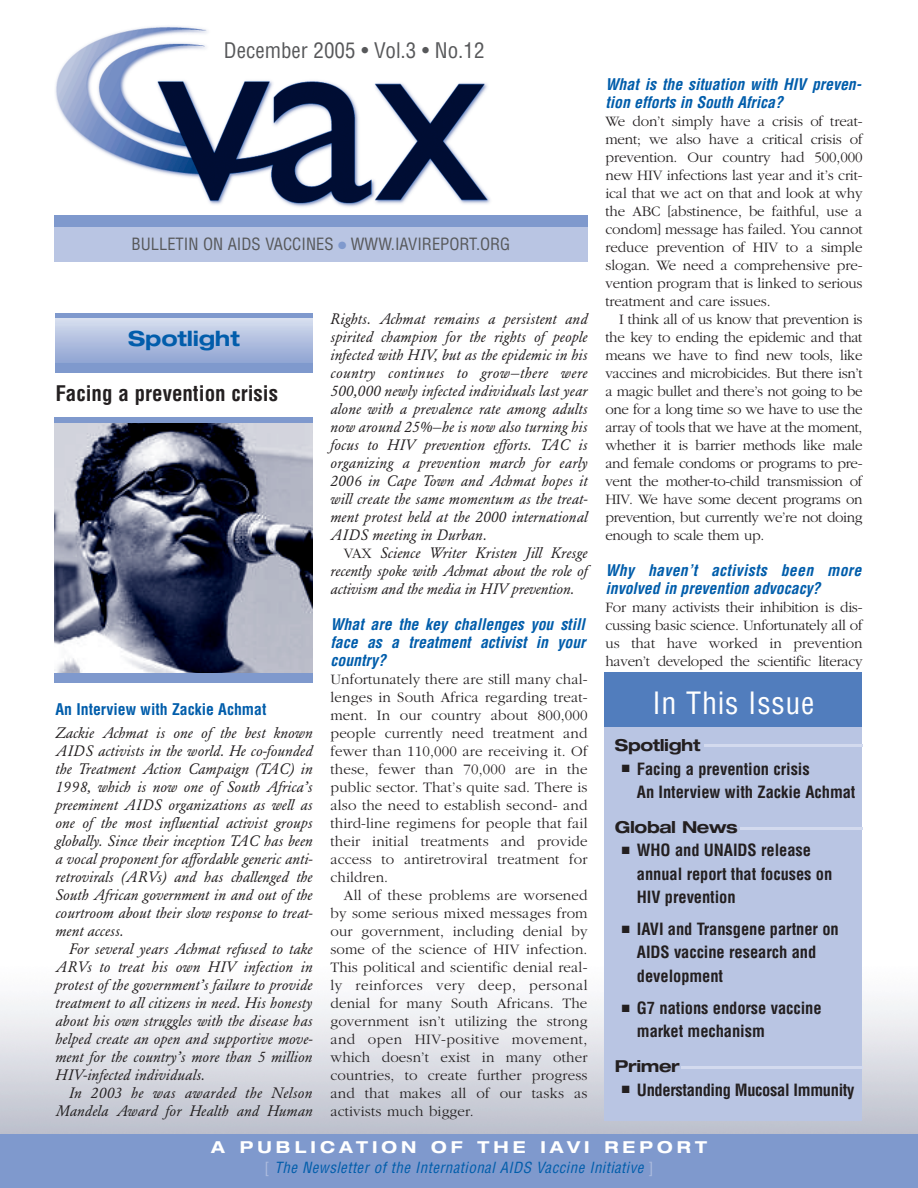
<style>
.page{position:relative;width:918px;height:1188px;background:#fff}
.page>*{position:absolute;margin:0;border:0;box-sizing:border-box;transform-origin:0 0}
.t1{font:condensed 30px "Helvetica";letter-spacing:.025em;color:#fff}
.t2{font:condensed 21px "Helvetica";color:#57585a}
.t3{font:700 condensed 21px "Helvetica";color:#231f20}
.t4{font:700 expanded 21px "Helvetica Neue";letter-spacing:-.01em;color:#015dab}
.t5{font:700 condensed 16.5px/23.2px "Helvetica";letter-spacing:-.005em;color:#231f20}
.t6{font:condensed 16.5px "Helvetica";color:#57585a}
.t7{font:700 expanded 16.5px "Helvetica Neue";letter-spacing:.245em;color:#fff}
.t8{font:700 expanded 16.5px "Helvetica Neue";letter-spacing:-.025em;color:#231f20}
.t9{font:italic 700 condensed 15.75px/18px "Helvetica";color:#015dab}
.t10{font:700 condensed 15.75px "Helvetica";color:#015dab}
.t11{font:300 15px/18px "Garamond";letter-spacing:-.01em;color:#231f20;text-align:justify}
.t12{font:italic 15px/18px "Garamond BE";letter-spacing:.015em;color:#231f20;text-align:justify}
.t13{font:italic condensed 15px "Helvetica";letter-spacing:.03em;color:#015dab}
.s1{color:#7f99cd}
.s2{font-family:"Garamond";font-weight:300;font-style:normal}
.s3{font-style:normal;color:#adbcde}
</style>
<div class="page">
<div style="left:0;top:1134px;width:918px;height:54px;background:#7f99cd"></div>
<div style="left:604px;top:698px;width:258px;height:423px;background:#b9c5e3"></div>
<div style="left:604px;top:672px;width:258px;height:54px;background:#517dbd"></div>
<hr style="left:704px;top:744px;width:158px;height:3px;background:#d3daee">
<hr style="left:740px;top:827px;width:122px;height:3px;background:#d3daee">
<hr style="left:681px;top:1066px;width:182px;height:3px;background:#d3daee">
<div style="left:54px;top:417px;width:259px;height:265px;background:#7f99cd"></div>
<img style="left:54px;top:424px;width:259px;height:248px">
<img style="left:55px;top:26px;width:435px;height:181px">
<div style="left:54px;top:215px;width:534px;height:47px;background:#b9c5e3"></div>
<div style="left:54px;top:215px;width:534px;height:12px;background:#7f99cd"></div>
<div style="left:55px;top:314px;width:258px;height:59px;background:#7f99cd"></div>
<hr style="left:55px;top:319px;width:258px;height:1px;background:#f9fafc">
<hr style="left:55px;top:320px;width:258px;height:1px;background:#f6f7fb">
<hr style="left:55px;top:321px;width:258px;height:2px;background:#f3f5fa">
<hr style="left:55px;top:323px;width:258px;height:1px;background:#eef1f8">
<hr style="left:55px;top:324px;width:258px;height:1px;background:#ecf0f8">
<hr style="left:55px;top:325px;width:258px;height:1px;background:#eaedf7">
<hr style="left:55px;top:326px;width:258px;height:2px;background:#e6eaf5">
<hr style="left:55px;top:328px;width:258px;height:1px;background:#e1e6f3">
<hr style="left:55px;top:329px;width:258px;height:1px;background:#dfe4f2">
<hr style="left:55px;top:330px;width:258px;height:1px;background:#dce2f1">
<hr style="left:55px;top:331px;width:258px;height:1px;background:#dae1f1">
<hr style="left:55px;top:332px;width:258px;height:2px;background:#d7def0">
<hr style="left:55px;top:334px;width:258px;height:1px;background:#d3daee">
<hr style="left:55px;top:335px;width:258px;height:1px;background:#d1d8ec">
<hr style="left:55px;top:336px;width:258px;height:1px;background:#cfd7ec">
<hr style="left:55px;top:337px;width:258px;height:2px;background:#ccd4eb">
<hr style="left:55px;top:339px;width:258px;height:1px;background:#c8d1e9">
<hr style="left:55px;top:340px;width:258px;height:1px;background:#c6cfe8">
<hr style="left:55px;top:341px;width:258px;height:1px;background:#c4cee7">
<hr style="left:55px;top:342px;width:258px;height:2px;background:#c1cbe6">
<hr style="left:55px;top:344px;width:258px;height:1px;background:#bdc8e4">
<hr style="left:55px;top:345px;width:258px;height:1px;background:#bbc6e4">
<hr style="left:55px;top:346px;width:258px;height:1px;background:#b9c5e3">
<hr style="left:55px;top:347px;width:258px;height:1px;background:#b7c3e2">
<hr style="left:55px;top:348px;width:258px;height:2px;background:#b4c1e1">
<hr style="left:55px;top:350px;width:258px;height:1px;background:#b0bedf">
<hr style="left:55px;top:351px;width:258px;height:1px;background:#aebddf">
<hr style="left:55px;top:352px;width:258px;height:1px;background:#adbbde">
<hr style="left:55px;top:353px;width:258px;height:2px;background:#a9b8dd">
<hr style="left:55px;top:355px;width:258px;height:1px;background:#a6b6dc">
<hr style="left:55px;top:356px;width:258px;height:1px;background:#a4b4db">
<hr style="left:55px;top:357px;width:258px;height:1px;background:#a2b3da">
<hr style="left:55px;top:358px;width:258px;height:2px;background:#a0b1d9">
<hr style="left:55px;top:360px;width:258px;height:1px;background:#9caed8">
<hr style="left:55px;top:361px;width:258px;height:1px;background:#9aadd7">
<hr style="left:55px;top:362px;width:258px;height:1px;background:#98acd7">
<hr style="left:55px;top:363px;width:258px;height:1px;background:#97abd6">
<h2 class="t2" style="left:224px;top:42px;width:262px">December 2005 • Vol.3 • No.12</h2>
<p class="t6" style="left:132px;top:238px;width:380px">BULLETIN ON AIDS VACCINES <span class="s1">●</span> WWW.IAVIREPORT.ORG</p>
<h2 class="t4" style="left:128px;top:331px;width:113px">Spotlight</h2>
<h2 class="t3" style="left:56px;top:385px;width:224px">Facing a prevention crisis</h2>
<p class="t10" style="left:56px;top:703px;width:212px">An Interview with Zackie Achmat</p>
<p class="t12" style="left:56px;top:725px;width:259px">Zackie Achmat is one of the best known AIDS activists in the world. He co-founded the Treatment Action Campaign (TAC) in 1998, which is now one of South Africa’s preeminent AIDS organizations as well as one of the most influential activist groups globally. Since their inception TAC has been a vocal proponent for affordable generic anti&shy;retrovirals (ARVs) and has challenged the South African government in and out of the courtroom about their slow response to treat&shy;ment access.</p>
<p class="t12" style="left:56px;top:941px;width:259px;text-indent:14px">For several years Achmat refused to take ARVs to treat his own HIV infection in protest of the government’s failure to provide treatment to all citizens in need. His honesty about his own struggles with the disease has helped create an open and supportive move&shy;ment for the country’s more than 5 million HIV-infected individuals.</p>
<p class="t12" style="left:56px;top:1085px;width:259px;text-align:right">In 2003 he was awarded the Nelson<br>Mandela Award for Health and Human</p>
<p class="t12" style="left:330px;top:311px;width:259px">Rights. Achmat remains a persistent and spirited champion for the rights of people infected with HIV, but as the epidemic in his country continues to grow—there were 500,000 newly infected individuals last year alone with a prevalence rate among adults now around 25%—he is now also turning his focus to HIV prevention efforts. TAC is organizing a prevention march for early 2006 in Cape Town and Achmat hopes it will create the same momentum as the treat&shy;ment protest held at the 2000 international AIDS meeting in Durban.</p>
<p class="t12" style="left:330px;top:545px;width:259px;text-indent:14px"><span class="s2">VAX</span> Science Writer Kristen Jill Kresge recently spoke with Achmat about the role of activism and the media in HIV prevention.</p>
<p class="t9" style="left:330px;top:617px;width:256px;text-align:justify">What are the key challenges you still face as a treatment activist in your country?</p>
<p class="t11" style="left:330px;top:670px;width:259px">Unfortunately there are still many chal&shy;lenges in South Africa regarding treat&shy;ment. In our country about 800,000 people currently need treatment and fewer than 110,000 are receiving it. Of these, fewer than 70,000 are in the public sector. That’s quite sad. There is also the need to establish second- and third-line regimens for people that fail their initial treatments and provide access to antiretroviral treatment for children.</p>
<p class="t11" style="left:330px;top:886px;width:259px;text-indent:14px">All of these problems are worsened by some serious mixed messages from our government, including denial by some of the science of HIV infection.<br>This political and scientific denial real&shy;ly reinforces very deep, personal denial for many South Africans. The government isn’t utilizing the strong and open HIV-positive movement, which doesn’t exist in many other countries, to create further progress and that makes all of our tasks as activists much bigger.</p>
<p class="t9" style="left:606px;top:77px;width:258px">What is the situation with HIV preven&shy;tion efforts in South Africa?</p>
<p class="t11" style="left:606px;top:112px;width:259px">We don’t simply have a crisis of treat&shy;ment; we also have a critical crisis of prevention. Our country had 500,000 new HIV infections last year and it’s crit&shy;ical that we act on that and look at why the ABC [abstinence, be faithful, use a condom] message has failed. You cannot reduce prevention of HIV to a simple slogan. We need a comprehensive pre&shy;vention program that is linked to serious treatment and care issues.</p>
<p class="t11" style="left:606px;top:310px;width:259px;text-indent:14px">I think all of us know that prevention is the key to ending the epidemic and that means we have to find new tools, like vaccines and microbicides. But there isn’t a magic bullet and there’s not going to be one for a long time so we have to use the array of tools that we have at the moment, whether it is barrier methods like male and female condoms or programs to pre&shy;vent the mother-to-child transmission of HIV. We have some decent programs on prevention, but currently we’re not doing enough to scale them up.</p>
<p class="t9" style="left:606px;top:563px;width:257px">Why haven’t activists been more involved in prevention advocacy?</p>
<p class="t11" style="left:606px;top:598px;width:259px">For many activists their inhibition is dis&shy;cussing basic science. Unfortunately all of us that have worked in prevention haven’t developed the scientific literacy</p>
<h1 class="t1" style="left:652px;top:691px;width:164px">In This Issue</h1>
<p class="t8" style="left:615px;top:740px;width:87px">Spotlight</p>
<p class="t5" style="left:637px;top:758px;width:220px;text-indent:-15px">■ Facing a prevention crisis<br>An Interview with Zackie Achmat</p>
<p class="t8" style="left:615px;top:821px;width:124px">Global News</p>
<p class="t5" style="left:637px;top:840px;width:197px;text-indent:-15px">■ WHO and UNAIDS release annual report that focuses on<br>HIV prevention</p>
<p class="t5" style="left:637px;top:919px;width:203px;text-indent:-15px">■ IAVI and Transgene partner on<br>AIDS vaccine research and development</p>
<p class="t5" style="left:637px;top:998px;width:186px;text-indent:-15px">■ G7 nations endorse vaccine market mechanism</p>
<p class="t8" style="left:615px;top:1061px;width:66px">Primer</p>
<p class="t5" style="left:622px;top:1079px;width:234px">■ Understanding Mucosal Immunity</p>
<p class="t7" style="left:211px;top:1142px;width:497px">A PUBLICATION OF THE IAVI REPORT</p>
<p class="t13" style="left:265px;top:1161px;width:390px"><span class="s3">[</span> The Newsletter of the International AIDS Vaccine Initiative <span class="s3">]</span></p>
</div>
